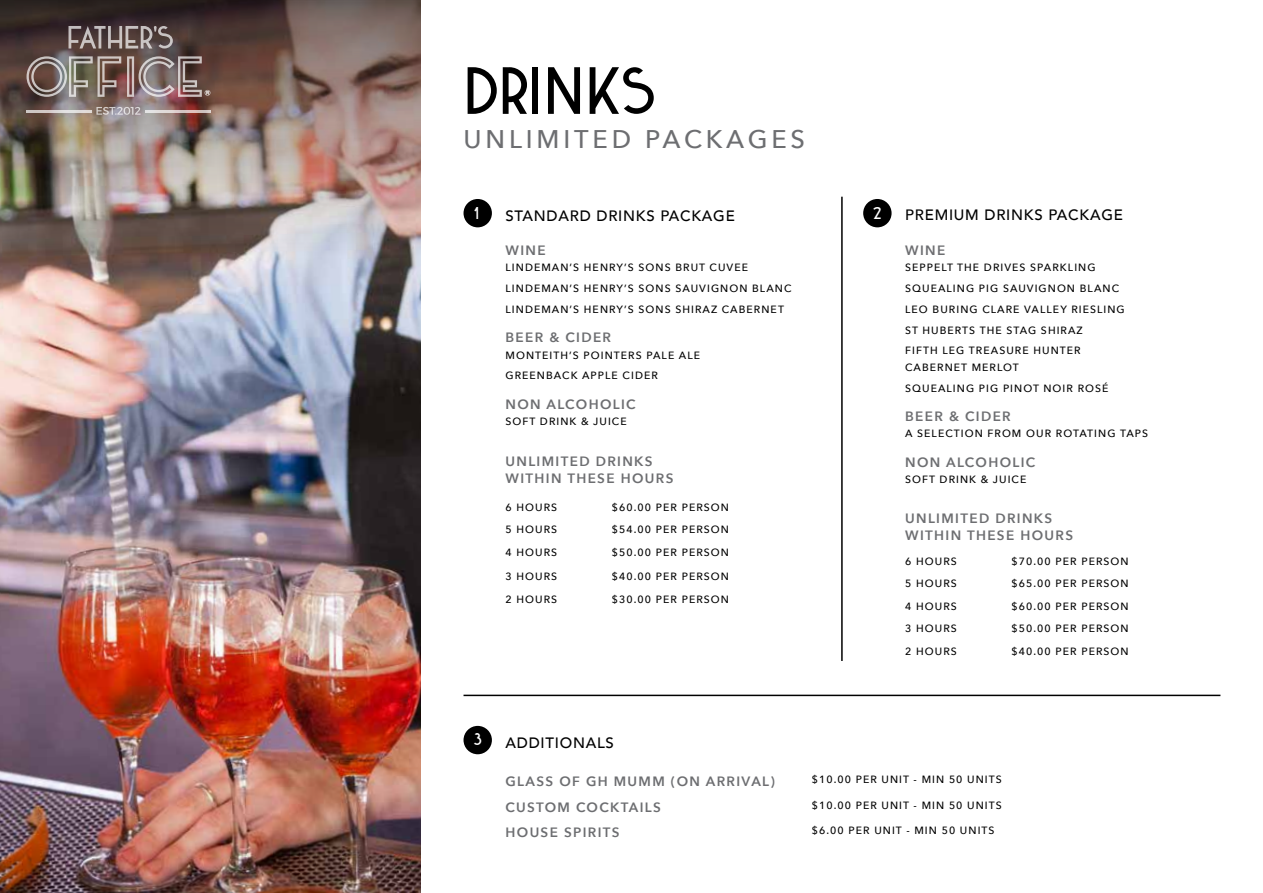
<style>
.page{position:relative;width:1263px;height:893px;background:#fff}
.page>*{position:absolute;margin:0;border:0;box-sizing:border-box;transform-origin:0 0}
.t1{font:58.35px "DK Kaikoura";letter-spacing:-.035em;color:#000}
.t2{font:500 25.5px "Avenir Next";letter-spacing:.15em;color:#6d6e71}
.t3{font:500 15px "Avenir";letter-spacing:.05em;color:#000}
.t4{font:15px "DK Kaikoura";color:#fff}
.t5{font:600 13.5px/16.5px "Avenir Next";letter-spacing:.1em;color:#6d6e71}
.t6{font:500 10.5px/20.7px "Avenir Next";letter-spacing:.1em;color:#000}
</style>
<div class="page">
<div style="left:463px;top:199px;width:29px;height:28px;background:#000;border-radius:50%"></div>
<div style="left:863px;top:199px;width:28px;height:28px;background:#000;border-radius:50%"></div>
<div style="left:463px;top:726px;width:29px;height:28px;background:#000;border-radius:50%"></div>
<hr style="left:841px;top:197px;width:2px;height:464px;background:#000">
<hr style="left:463px;top:695px;width:757px;height:1px;background:#000">
<img style="left:0;top:257px;width:421px;height:636px">
<img style="left:0;top:0;width:421px;height:257px">
<hr style="left:145px;top:110px;width:65px;height:3px;background:#fff">
<svg style="left:69px;top:26px;width:104px;height:23px;background:#796c6a"></svg>
<svg style="left:96px;top:107px;width:45px;height:8px"></svg>
<svg style="left:27px;top:56px;width:94px;height:41px;background:#82756d"></svg>
<svg style="left:127px;top:56px;width:83px;height:41px;background:#897674"></svg>
<hr style="left:27px;top:110px;width:65px;height:3px;background:#fff">
<h1 class="t1" style="left:463px;top:53px;width:196px">DRINKS</h1>
<h2 class="t2" style="left:463px;top:117px;width:343px">UNLIMITED PACKAGES</h2>
<h3 class="t4" style="left:473px;top:203px;width:7px">1</h3>
<h3 class="t4" style="left:873px;top:203px;width:11px">2</h3>
<h3 class="t3" style="left:505px;top:203px;width:231px">STANDARD DRINKS PACKAGE</h3>
<p class="t5" style="left:505px;top:242px;width:42px">WINE</p>
<p class="t6" style="left:505px;top:257px;width:287px">LINDEMAN’S HENRY’S SONS BRUT CUVEE<br>LINDEMAN’S HENRY’S SONS SAUVIGNON BLANC<br>LINDEMAN’S HENRY’S SONS SHIRAZ CABERNET</p>
<p class="t5" style="left:505px;top:329px;width:107px">BEER &amp; CIDER</p>
<p class="t6" style="left:505px;top:344px;width:196px">MONTEITH’S POINTERS PALE ALE<br>GREENBACK APPLE CIDER</p>
<p class="t5" style="left:505px;top:395px;width:132px">NON ALCOHOLIC</p>
<p class="t6" style="left:505px;top:411px;width:123px">SOFT DRINK &amp; JUICE</p>
<p class="t5" style="left:505px;top:453px;width:169px">UNLIMITED DRINKS<br>WITHIN THESE HOURS</p>
<p class="t6" style="left:505px;top:496px;width:53px">6 HOURS</p>
<p class="t6" style="left:612px;top:496px;width:119px">$60.00 PER PERSON</p>
<p class="t6" style="left:505px;top:519px;width:53px">5 HOURS</p>
<p class="t6" style="left:612px;top:519px;width:119px">$54.00 PER PERSON</p>
<p class="t6" style="left:505px;top:541px;width:53px">4 HOURS</p>
<p class="t6" style="left:612px;top:541px;width:119px">$50.00 PER PERSON</p>
<p class="t6" style="left:505px;top:566px;width:53px">3 HOURS</p>
<p class="t6" style="left:612px;top:566px;width:119px">$40.00 PER PERSON</p>
<p class="t6" style="left:505px;top:588px;width:53px">2 HOURS</p>
<p class="t6" style="left:612px;top:588px;width:119px">$30.00 PER PERSON</p>
<h3 class="t3" style="left:905px;top:202px;width:219px">PREMIUM DRINKS PACKAGE</h3>
<p class="t5" style="left:905px;top:242px;width:42px">WINE</p>
<p class="t6" style="left:905px;top:257px;width:221px">SEPPELT THE DRIVES SPARKLING<br>SQUEALING PIG SAUVIGNON BLANC<br>LEO BURING CLARE VALLEY RIESLING<br>ST HUBERTS THE STAG SHIRAZ<br>FIFTH LEG TREASURE HUNTER</p>
<p class="t6" style="left:905px;top:357px;width:205px">CABERNET MERLOT<br>SQUEALING PIG PINOT NOIR ROSÉ</p>
<p class="t5" style="left:905px;top:408px;width:107px">BEER &amp; CIDER</p>
<p class="t6" style="left:905px;top:423px;width:244px">A SELECTION FROM OUR ROTATING TAPS</p>
<p class="t5" style="left:905px;top:453px;width:132px">NON ALCOHOLIC</p>
<p class="t6" style="left:905px;top:469px;width:123px">SOFT DRINK &amp; JUICE</p>
<p class="t5" style="left:905px;top:510px;width:169px">UNLIMITED DRINKS<br>WITHIN THESE HOURS</p>
<p class="t6" style="left:905px;top:550px;width:53px">6 HOURS</p>
<p class="t6" style="left:1012px;top:550px;width:119px">$70.00 PER PERSON</p>
<p class="t6" style="left:905px;top:573px;width:53px">5 HOURS</p>
<p class="t6" style="left:1012px;top:573px;width:119px">$65.00 PER PERSON</p>
<p class="t6" style="left:905px;top:595px;width:53px">4 HOURS</p>
<p class="t6" style="left:1012px;top:595px;width:119px">$60.00 PER PERSON</p>
<p class="t6" style="left:905px;top:618px;width:53px">3 HOURS</p>
<p class="t6" style="left:1012px;top:618px;width:119px">$50.00 PER PERSON</p>
<p class="t6" style="left:905px;top:640px;width:53px">2 HOURS</p>
<p class="t6" style="left:1012px;top:640px;width:119px">$40.00 PER PERSON</p>
<h3 class="t4" style="left:473px;top:730px;width:11px">3</h3>
<h3 class="t3" style="left:505px;top:730px;width:110px">ADDITIONALS</h3>
<p class="t5" style="left:505px;top:773px;width:271px">GLASS OF GH MUMM (ON ARRIVAL)</p>
<p class="t6" style="left:812px;top:769px;width:191px">$10.00 PER UNIT - MIN 50 UNITS</p>
<p class="t5" style="left:505px;top:798px;width:157px">CUSTOM COCKTAILS</p>
<p class="t6" style="left:812px;top:794px;width:191px">$10.00 PER UNIT - MIN 50 UNITS</p>
<p class="t5" style="left:505px;top:824px;width:116px">HOUSE SPIRITS</p>
<p class="t6" style="left:812px;top:820px;width:184px">$6.00 PER UNIT - MIN 50 UNITS</p>
</div>
